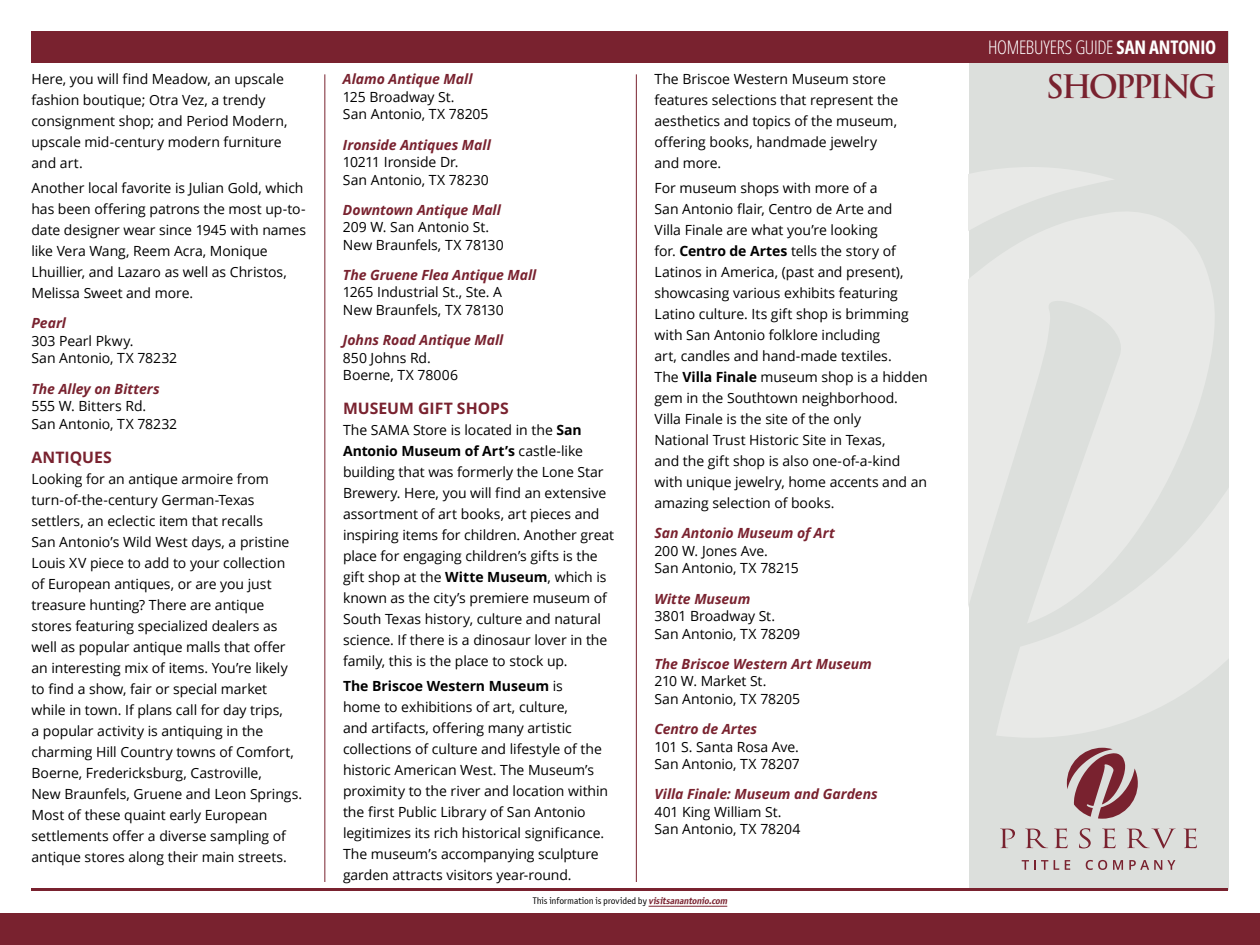
<style>
.page{position:relative;width:1260px;height:945px;background:#fff}
.page>*{position:absolute;margin:0;border:0;box-sizing:border-box;transform-origin:0 0}
.t1{font:700 31.5px "Trajan Pro";letter-spacing:-.1em;color:#79222f}
.t2{font:300 18.72px "Open Sans Condensed";letter-spacing:-.015em;color:#fff}
.t3{font:700 15.75px "Open Sans";color:#79222f}
.t4{font:14px/21px "Open Sans";letter-spacing:-.005em;color:#000}
.t5{font:italic 700 14px "Open Sans";letter-spacing:-.005em;color:#79222f}
.t6{font:9.62px "Officina Sans ITCTT Book";letter-spacing:-.015em;color:#000}
.s1{font-weight:700}
.s2{font-family:"Officina Sans ITCTT Bold";font-style:italic;color:#79222f}
</style>
<div class="page">
<div style="left:969px;top:32px;width:259px;height:858px;background:#dcdfdc"></div>
<svg style="left:969px;top:167px;width:259px;height:570px;fill:#e8e9e7"></svg>
<div style="left:32px;top:32px;width:1196px;height:31px;background:#79222f"></div>
<hr style="left:32px;top:888px;width:1196px;height:3px;background:#79222f">
<svg style="left:1000px;top:829px;width:15px;height:19px"></svg>
<svg style="left:1025px;top:829px;width:23px;height:19px"></svg>
<svg style="left:1054px;top:828px;width:14px;height:20px"></svg>
<svg style="left:1079px;top:828px;width:12px;height:20px"></svg>
<svg style="left:1102px;top:828px;width:14px;height:20px"></svg>
<svg style="left:1127px;top:829px;width:48px;height:19px"></svg>
<svg style="left:1184px;top:828px;width:13px;height:20px"></svg>
<svg style="left:1022px;top:860px;width:26px;height:10px"></svg>
<svg style="left:1054px;top:860px;width:5px;height:10px"></svg>
<svg style="left:1065px;top:860px;width:5px;height:10px"></svg>
<svg style="left:1086px;top:860px;width:21px;height:10px"></svg>
<svg style="left:1113px;top:860px;width:10px;height:10px"></svg>
<svg style="left:1129px;top:860px;width:46px;height:10px"></svg>
<svg style="left:1067px;top:748px;width:71px;height:71px"></svg>
<hr style="left:325px;top:74px;width:1px;height:808px;background:#79222f">
<hr style="left:636px;top:74px;width:1px;height:808px;background:#79222f">
<hr style="left:649px;top:906px;width:78px;height:1px;background:#79222f">
<div style="left:0;top:914px;width:1260px;height:31px;background:#79222f"></div>
<h2 class="t2" style="left:988px;top:34px;width:230px">HOMEBUYERS GUIDE <span class="s1">SAN ANTONIO</span></h2>
<p class="t4" style="left:32px;top:68px;width:254px">Here, you will find Meadow, an upscale fashion boutique; Otra Vez, a trendy</p>
<h1 class="t1" style="left:1046px;top:67px;width:172px">SHOPPING</h1>
<p class="t4" style="left:32px;top:110px;width:257px">consignment shop; and Period Modern, upscale mid-century modern furniture and art.</p>
<p class="t4" style="left:32px;top:177px;width:276px">Another local favorite is Julian Gold, which has been offering patrons the most up-to&shy;date designer wear since 1945 with names like Vera Wang, Reem Acra, Monique Lhuillier, and Lazaro as well as Christos, Melissa Sweet and more.</p>
<p class="t5" style="left:32px;top:314px;width:36px">Pearl</p>
<p class="t4" style="left:32px;top:332px;width:147px;line-height:17.5px">303 Pearl Pkwy.<br>San Antonio, TX 78232</p>
<p class="t5" style="left:32px;top:379px;width:130px">The Alley on Bitters</p>
<p class="t4" style="left:32px;top:397px;width:147px;line-height:17.5px">555 W. Bitters Rd.<br>San Antonio, TX 78232</p>
<p class="t3" style="left:32px;top:446px;width:82px">ANTIQUES</p>
<p class="t4" style="left:31px;top:468px;width:272px">Looking for an antique armoire from turn-of-the-century German‑Texas settlers, an eclectic item that recalls<br>San Antonio’s Wild West days, a pristine Louis XV piece to add to your collection<br>of European antiques, or are you just treasure hunting? There are antique stores featuring specialized dealers as well as popular antique malls that offer an interesting mix of items. You’re likely to find a show, fair or special market while in town. If plans call for day trips,<br>a popular activity is antiquing in the charming Hill Country towns of Comfort, Boerne, Fredericksburg, Castroville,<br>New Braunfels, Gruene and Leon Springs.<br>Most of these quaint early European settlements offer a diverse sampling of antique stores along their main streets.</p>
<p class="t4" style="left:654px;top:68px;width:245px">The Briscoe Western Museum store features selections that represent the aesthetics and topics of the museum, offering books, handmade jewelry and more.</p>
<p class="t4" style="left:654px;top:177px;width:275px">For museum shops with more of a<br>San Antonio flair, Centro de Arte and<br>Villa Finale are what you’re looking<br>for. <span class="s1">Centro de Artes</span> tells the story of Latinos in America, (past and present), showcasing various exhibits featuring Latino culture. Its gift shop is brimming with San Antonio folklore including<br>art, candles and hand-made textiles.<br>The <span class="s1">Villa Finale</span> museum shop is a hidden gem in the Southtown neighborhood.<br>Villa Finale is the site of the only<br>National Trust Historic Site in Texas,<br>and the gift shop is also one-of‑a‑kind with unique jewelry, home accents and an amazing selection of books.</p>
<p class="t5" style="left:654px;top:524px;width:182px">San Antonio Museum of Art</p>
<p class="t4" style="left:654px;top:542px;width:146px;line-height:17.5px">200 W. Jones Ave.<br>San Antonio, TX 78215</p>
<p class="t5" style="left:654px;top:589px;width:97px">Witte Museum</p>
<p class="t4" style="left:654px;top:607px;width:147px;line-height:17.5px">3801 Broadway St.<br>San Antonio, TX 78209</p>
<p class="t5" style="left:654px;top:654px;width:219px">The Briscoe Western Art Museum</p>
<p class="t4" style="left:654px;top:672px;width:147px;line-height:17.5px">210 W. Market St.<br>San Antonio, TX 78205</p>
<p class="t5" style="left:654px;top:719px;width:104px">Centro de Artes</p>
<p class="t4" style="left:654px;top:737px;width:147px;line-height:17.5px">101 S. Santa Rosa Ave.<br>San Antonio, TX 78207</p>
<p class="t5" style="left:654px;top:784px;width:225px">Villa Finale: Museum and Gardens</p>
<p class="t4" style="left:654px;top:803px;width:147px;line-height:17.5px">401 King William St.<br>San Antonio, TX 78204</p>
<p class="t5" style="left:343px;top:70px;width:131px">Alamo Antique Mall</p>
<p class="t4" style="left:343px;top:88px;width:147px;line-height:17.5px">125 Broadway St.<br>San Antonio, TX 78205</p>
<p class="t5" style="left:343px;top:135px;width:149px">Ironside Antiques Mall</p>
<p class="t4" style="left:343px;top:153px;width:148px;line-height:17.5px">10211 Ironside Dr.<br>San Antonio, TX 78230</p>
<p class="t5" style="left:343px;top:200px;width:159px">Downtown Antique Mall</p>
<p class="t4" style="left:343px;top:218px;width:162px;line-height:17.5px">209 W. San Antonio St.<br>New Braunfels, TX 78130</p>
<p class="t5" style="left:343px;top:265px;width:195px">The Gruene Flea Antique Mall</p>
<p class="t4" style="left:343px;top:283px;width:162px;line-height:17.5px">1265 Industrial St., Ste. A<br>New Braunfels, TX 78130</p>
<p class="t5" style="left:343px;top:330px;width:162px">Johns Road Antique Mall</p>
<p class="t4" style="left:343px;top:348px;width:117px;line-height:17.5px">850 Johns Rd.<br>Boerne, TX 78006</p>
<p class="t3" style="left:343px;top:398px;width:167px">MUSEUM GIFT SHOPS</p>
<p class="t4" style="left:343px;top:419px;width:273px">The SAMA Store is located in the <span class="s1">San Antonio Museum of Art’s</span> castle‑like building that was formerly the Lone Star Brewery. Here, you will find an extensive assortment of art books, art pieces and inspiring items for children. Another great place for engaging children’s gifts is the gift shop at the <span class="s1">Witte Museum</span>, which is known as the city’s premiere museum of South Texas history, culture and natural science. If there is a dinosaur lover in the family, this is the place to stock up.</p>
<p class="t4" style="left:343px;top:675px;width:267px"><span class="s1">The Briscoe Western Museum</span> is<br>home to exhibitions of art, culture,<br>and artifacts, offering many artistic collections of culture and lifestyle of the historic American West. The Museum’s proximity to the river and location within the first Public Library of San Antonio legitimizes its rich historical significance.<br>The museum’s accompanying sculpture garden attracts visitors year-round.</p>
<p class="t6" style="left:533px;top:896px;width:198px">This information is provided by <span class="s2">visitsanantonio.com</span></p>
</div>
